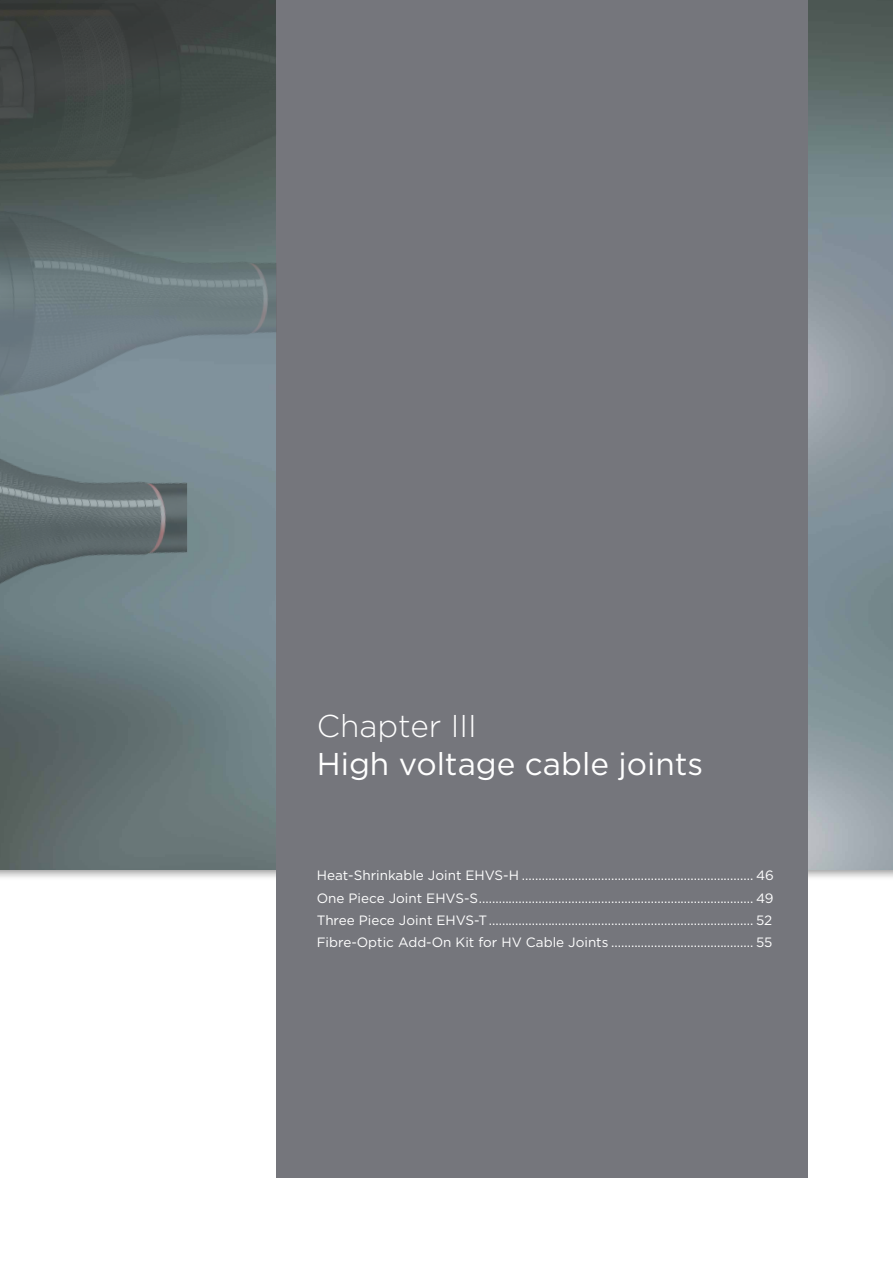
<style>
.page{position:relative;width:893px;height:1263px;background:#fff}
.page>*{position:absolute;margin:0;border:0;box-sizing:border-box;transform-origin:0 0}
.t1{font:31.5px "Gotham";color:#fff}
.t2{font:300 31.5px "Gotham";color:#fff}
.t3{font:13.5px/22.2px "Gotham";color:#fff;text-align:justify}
</style>
<div class="page">
<img style="left:0;top:0;width:893px;height:870px">
<div style="left:276px;top:0;width:532px;height:1178px;background:#75767c"></div>
<img style="left:0;top:424px;width:187px;height:220px">
<img style="left:0;top:208px;width:276px;height:216px">
<img style="left:0;top:0;width:276px;height:208px">
<h1 class="t2" style="left:317px;top:706px;width:161px">Chapter III</h1>
<h1 class="t1" style="left:317px;top:744px;width:388px">High voltage cable joints</h1>
<p class="t3" style="left:317px;top:864px;width:459px">Heat-Shrinkable Joint EHVS-H ...................................................................... 46<br>One Piece Joint EHVS-S................................................................................... 49<br>Three Piece Joint EHVS-T................................................................................ 52<br>Fibre-Optic Add-On Kit for HV Cable Joints ........................................... 55</p>
</div>
